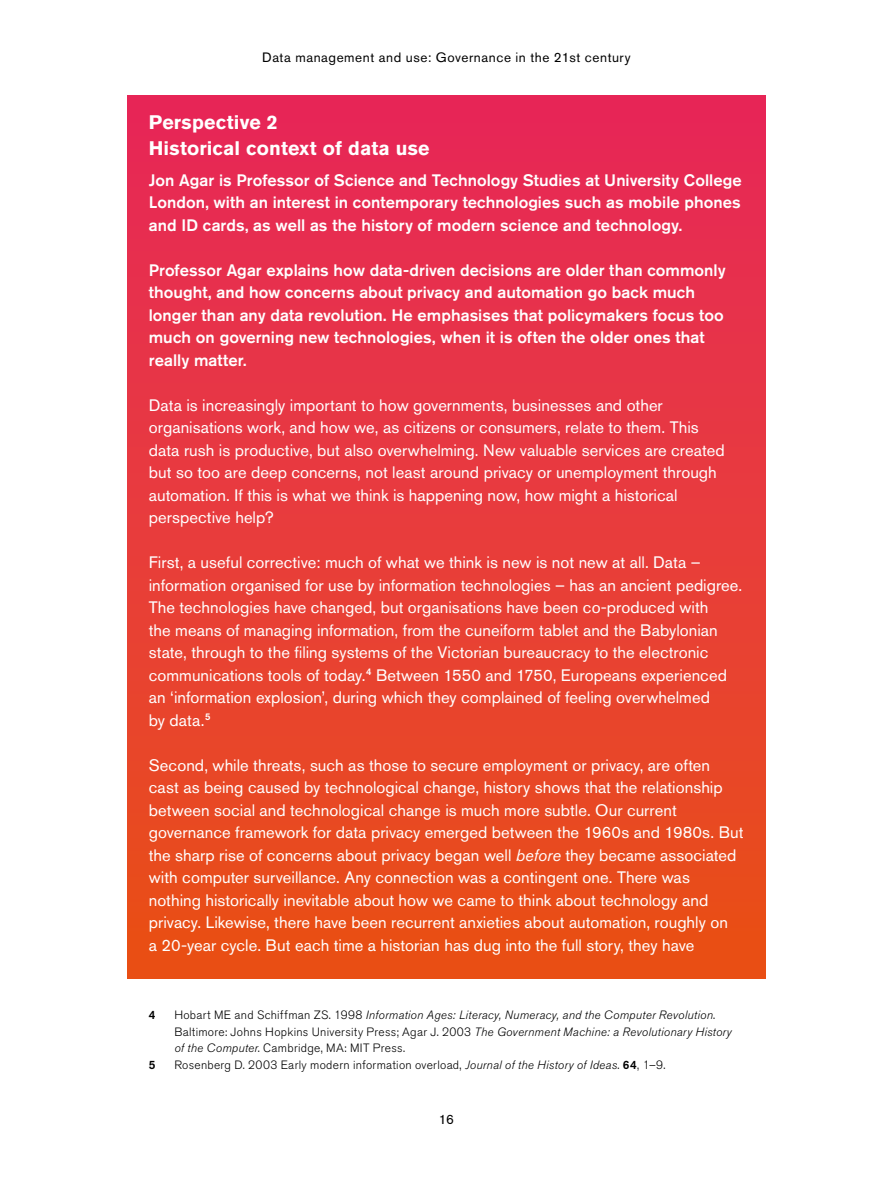
<style>
.page{position:relative;width:893px;height:1178px;background:#fff}
.page>*{position:absolute;margin:0;border:0;box-sizing:border-box;transform-origin:0 0}
.t1{font:700 19.5px/25.5px "Akzidenz Grotesk BE";letter-spacing:.01em;color:#fff}
.t2{font:16.5px/22.5px "Akzidenz Grotesk BE";letter-spacing:.005em;color:#fff}
.t3{font:500 16.5px/22.5px "Akzidenz Grotesk BE";letter-spacing:.005em;color:#fff;text-align:justify}
.t4{font:13.5px "Akzidenz Grotesk BE";letter-spacing:.04em;color:#000}
.t5{font:italic 300 12px/16.5px "Akzidenz Grotesk BE";letter-spacing:.02em;color:#000}
.t6{font:300 12px "Akzidenz Grotesk BE";letter-spacing:.025em;color:#000}
.t7{font:500 12px "Akzidenz Grotesk BE";color:#000}
.s1{font-style:italic}
.s2{font-style:normal}
.s3{font-weight:500}
</style>
<div class="page">
<div style="left:128px;top:96px;width:637px;height:883px;background:linear-gradient(to bottom,#e7275c,#e95116)"></div>
<p class="t4" style="left:262px;top:49px;width:370px">Data management and use: Governance in the 21st century</p>
<p class="t1" style="left:149px;top:110px;width:282px">Perspective 2<br>Historical context of data use</p>
<p class="t3" style="left:149px;top:168px;width:594px">Jon Agar is Professor of Science and Technology Studies at University College London, with an interest in contemporary technologies such as mobile phones and ID cards, as well as the history of modern science and technology.</p>
<p class="t3" style="left:149px;top:258px;width:578px;text-align:left">Professor Agar explains how data-driven decisions are older than commonly thought, and how concerns about privacy and automation go back much longer than any data revolution. He emphasises that policymakers focus too much on governing new technologies, when it is often the older ones that really matter.</p>
<p class="t2" style="left:149px;top:394px;width:577px">Data is increasingly important to how governments, businesses and other organisations work, and how we, as citizens or consumers, relate to them. This data rush is productive, but also overwhelming. New valuable services are created but so too are deep concerns, not least around privacy or unemployment through automation. If this is what we think is happening now, how might a historical perspective help?</p>
<p class="t2" style="left:149px;top:551px;width:595px">First, a useful corrective: much of what we think is new is not new at all. Data – information organised for use by information technologies – has an ancient pedigree.<br>The technologies have changed, but organisations have been co-produced with<br>the means of managing information, from the cuneiform tablet and the Babylonian state, through to the filing systems of the Victorian bureaucracy to the electronic communications tools of today.<sup>4</sup> Between 1550 and 1750, Europeans experienced an ‘information explosion’, during which they complained of feeling overwhelmed<br>by data.<sup>5</sup></p>
<p class="t2" style="left:149px;top:754px;width:596px">Second, while threats, such as those to secure employment or privacy, are often cast as being caused by technological change, history shows that the relationship between social and technological change is much more subtle. Our current governance framework for data privacy emerged between the 1960s and 1980s. But the sharp rise of concerns about privacy began well <span class="s1">before</span> they became associated with computer surveillance. Any connection was a contingent one. There was nothing historically inevitable about how we came to think about technology and privacy. Likewise, there have been recurrent anxieties about automation, roughly on<br>a 20-year cycle. But each time a historian has dug into the full story, they have</p>
<p class="t7" style="left:149px;top:1008px;width:8px">4</p>
<p class="t5" style="left:174px;top:1007px;width:559px"><span class="s2">Hobart ME and Schiffman ZS. 1998</span> Information Ages: Literacy, Numeracy, and the Computer Revolution<span class="s2">.<br>Baltimore: Johns Hopkins University Press; Agar J. 2003</span> The Government Machine: a Revolutionary History of the Computer<span class="s2">. Cambridge, MA: MIT Press.</span></p>
<p class="t7" style="left:149px;top:1057px;width:8px">5</p>
<p class="t6" style="left:174px;top:1058px;width:493px">Rosenberg D. 2003 Early modern information overload, <span class="s1">Journal of the History of Ideas</span>. <span class="s3">64</span>, 1–9.</p>
<p class="t4" style="left:439px;top:1111px;width:17px">16</p>
</div>
